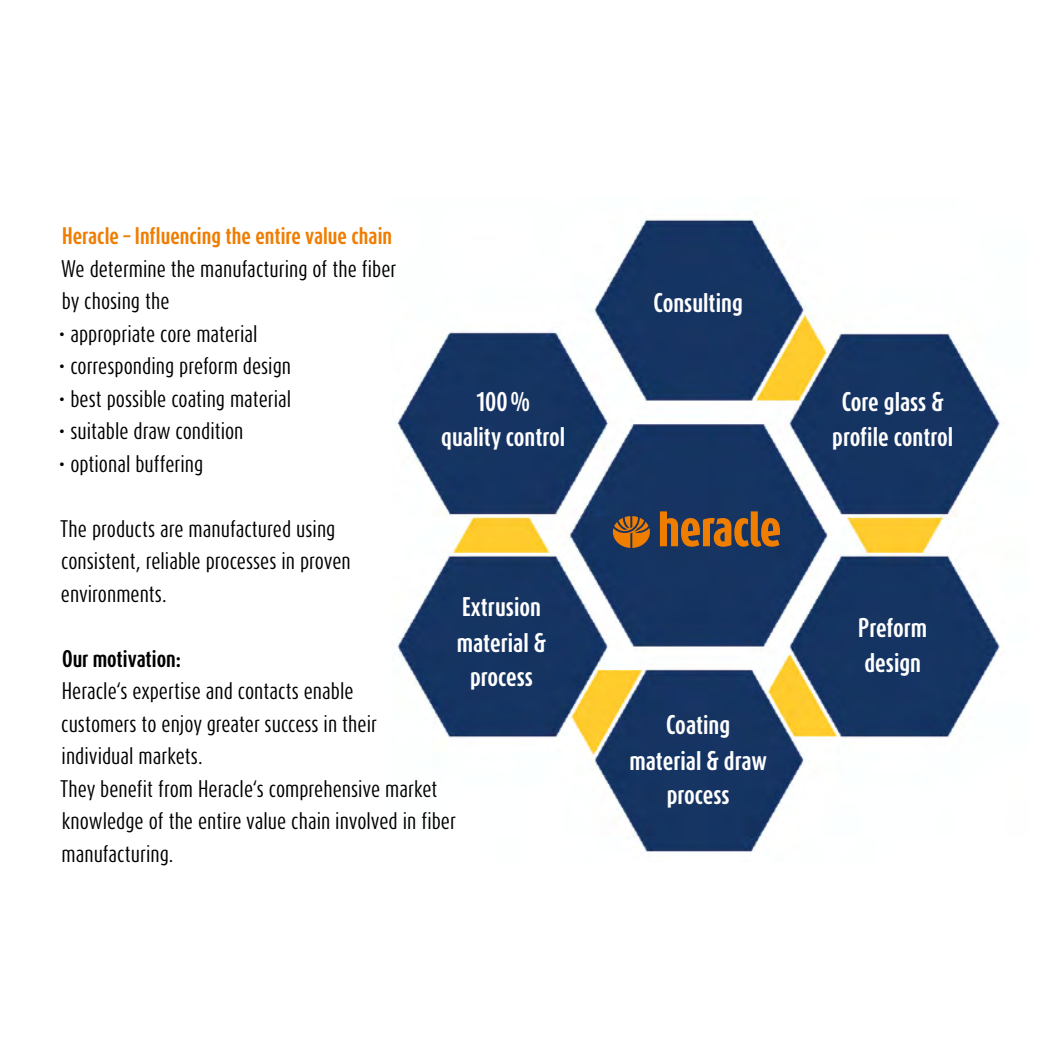
<style>
.page{position:relative;width:1049px;height:1049px;background:#fff}
.page>*{position:absolute;margin:0;border:0;box-sizing:border-box;transform-origin:0 0}
.Überschrift{font:700 22.5px/33.8px "Dax Compact OT";color:#fff;text-align:center}
.Text_schwarz{font:20px/32.5px "Dax Compact OT";color:#000}
.Text_Aufzählung{font:20px "Dax Compact OT";color:#000}
.Überschrift-2{font:700 20px "Dax Compact OT";color:#ef7d00}
.Text_schwarz-2{font:700 20px "Dax Compact OT";color:#000}
</style>
<div class="page">
<img style="left:394px;top:219px;width:606px;height:633px">
<svg style="left:660px;top:511px;width:120px;height:36px;background:#87592e"></svg>
<svg style="left:613px;top:516px;width:37px;height:32px"></svg>
<p class="Überschrift-2" style="left:62px;top:222px;width:331px">Heracle – Influencing the entire value chain</p>
<p class="Text_schwarz" style="left:61px;top:252px;width:337px">We determine the manufacturing of the fiber by chosing the</p>
<p class="Text_Aufzählung" style="left:59px;top:320px;width:200px">• appropriate core material</p>
<p class="Text_Aufzählung" style="left:59px;top:353px;width:234px">• corresponding preform design</p>
<p class="Text_Aufzählung" style="left:59px;top:385px;width:234px">• best possible coating material</p>
<p class="Text_Aufzählung" style="left:59px;top:418px;width:186px">• suitable draw condition</p>
<p class="Text_Aufzählung" style="left:59px;top:450px;width:146px">• optional buffering</p>
<p class="Überschrift" style="left:476px;top:385px;width:55px">100 %</p>
<p class="Überschrift" style="left:441px;top:420px;width:126px">quality control</p>
<p class="Text_schwarz" style="left:60px;top:512px;width:292px">The products are manufactured using consistent, reliable processes in proven environments.</p>
<p class="Überschrift" style="left:462px;top:590px;width:80px">Extrusion</p>
<p class="Überschrift" style="left:457px;top:626px;width:91px">material &amp;</p>
<p class="Überschrift" style="left:470px;top:660px;width:64px">process</p>
<p class="Text_schwarz-2" style="left:62px;top:645px;width:121px">Our motivation:</p>
<p class="Text_schwarz" style="left:60px;top:675px;width:397px">Heracle‘s expertise and contacts enable<br>customers to enjoy greater success in their<br>individual markets.<br>They benefit from Heracle‘s comprehensive market knowledge of the entire value chain involved in fiber manufacturing.</p>
<p class="Überschrift" style="left:653px;top:285px;width:91px">Consulting</p>
<p class="Überschrift" style="left:666px;top:707px;width:65px">Coating</p>
<p class="Überschrift" style="left:629px;top:744px;width:139px">material &amp; draw process</p>
<p class="Überschrift" style="left:842px;top:385px;width:104px">Core glass &amp;</p>
<p class="Überschrift" style="left:832px;top:420px;width:122px">profile control</p>
<p class="Überschrift" style="left:858px;top:610px;width:70px">Preform</p>
<p class="Überschrift" style="left:864px;top:645px;width:58px">design</p>
</div>
